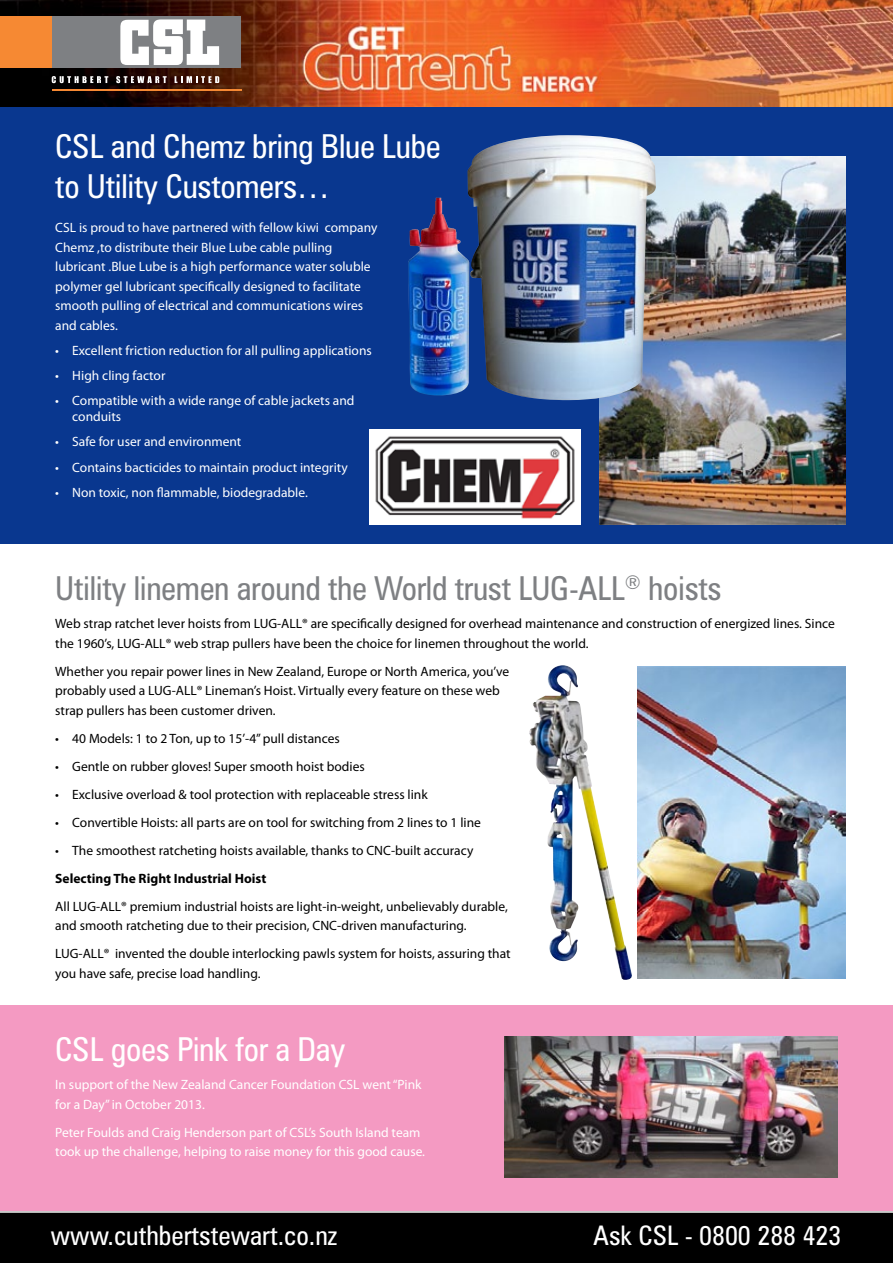
<style>
.page{position:relative;width:893px;height:1263px;background:#fff}
.page>*{position:absolute;margin:0;border:0;box-sizing:border-box;transform-origin:0 0}
.t1{font:condensed 33px/39.6px "Zurich BT";letter-spacing:-.01em;color:#fff}
.t2{font:condensed 33px "Zurich BT";letter-spacing:-.01em;color:#7e8083}
.t3{font:condensed 27px "Zurich BT";color:#fff}
.t4{font:13.5px/19.5px "Myriad Pro";color:#000}
.t5{font:13.5px/19.5px "Myriad Pro";color:#fff}
.t6{font:700 13.5px "Myriad Pro";color:#000}
</style>
<div class="page">
<div style="left:0;top:10px;width:893px;height:534px;background:#09378f"></div>
<div style="left:0;top:1006px;width:893px;height:257px;background:#f49ac2"></div>
<div style="left:0;top:1212px;width:893px;height:51px;background:#000"></div>
<hr style="left:0;top:1211px;width:893px;height:2px;background:#fff">
<img style="left:0;top:0;width:893px;height:106px">
<div style="left:52px;top:16px;width:189px;height:52px;background:#7e8083"></div>
<div style="left:0;top:16px;width:52px;height:52px;background:#f68933"></div>
<svg style="left:120px;top:19px;width:99px;height:46px"></svg>
<svg style="left:52px;top:76px;width:56px;height:7px"></svg>
<svg style="left:116px;top:76px;width:51px;height:7px"></svg>
<svg style="left:175px;top:76px;width:44px;height:7px"></svg>
<hr style="left:52px;top:89px;width:189px;height:1px;background:#f68933">
<img style="left:599px;top:156px;width:246px;height:369px">
<img style="left:370px;top:430px;width:211px;height:95px">
<img style="left:637px;top:666px;width:208px;height:313px">
<img style="left:529px;top:665px;width:103px;height:315px">
<img style="left:467px;top:135px;width:189px;height:265px">
<img style="left:408px;top:198px;width:61px;height:197px">
<img style="left:504px;top:1036px;width:334px;height:142px">
<p class="t1" style="left:55px;top:126px;width:387px">CSL and Chemz bring Blue Lube to Utility Customers…</p>
<p class="t5" style="left:55px;top:218px;width:324px">CSL is proud to have partnered with fellow kiwi company Chemz ,to distribute their Blue Lube cable pulling lubricant .Blue Lube is a high performance water soluble polymer gel lubricant specifically designed to facilitate smooth pulling of electrical and communications wires and cables.</p>
<p class="t5" style="left:55px;top:341px;width:318px">• Excellent friction reduction for all pulling applications</p>
<p class="t5" style="left:55px;top:366px;width:112px">• High cling factor</p>
<p class="t5" style="left:72px;top:392px;width:284px;line-height:16.5px;text-indent:-17px">• Compatible with a wide range of cable jackets and conduits</p>
<p class="t5" style="left:55px;top:432px;width:188px">• Safe for user and environment</p>
<p class="t5" style="left:55px;top:457px;width:294px">• Contains bacticides to maintain product integrity</p>
<p class="t5" style="left:55px;top:482px;width:254px">• Non toxic, non flammable, biodegradable.</p>
<p class="t2" style="left:55px;top:568px;width:668px">Utility linemen around the World trust LUG-ALL<sup>®</sup> hoists</p>
<p class="t4" style="left:55px;top:614px;width:781px">Web strap ratchet lever hoists from LUG-ALL® are specifically designed for overhead maintenance and construction of energized lines. Since the 1960’s, LUG-ALL® web strap pullers have been the choice for linemen throughout the world.</p>
<p class="t4" style="left:55px;top:662px;width:455px">Whether you repair power lines in New Zealand, Europe or North America, you’ve probably used a LUG-ALL® Lineman’s Hoist. Virtually every feature on these web strap pullers has been customer driven.</p>
<p class="t4" style="left:55px;top:729px;width:286px">• 40 Models: 1 to 2 Ton, up to 15’-4”pull distances</p>
<p class="t4" style="left:55px;top:757px;width:311px">• Gentle on rubber gloves! Super smooth hoist bodies</p>
<p class="t4" style="left:55px;top:785px;width:374px">• Exclusive overload &amp; tool protection with replaceable stress link</p>
<p class="t4" style="left:55px;top:813px;width:427px">• Convertible Hoists: all parts are on tool for switching from 2 lines to 1 line</p>
<p class="t4" style="left:55px;top:841px;width:420px">• The smoothest ratcheting hoists available, thanks to CNC-built accuracy</p>
<p class="t6" style="left:55px;top:870px;width:213px">Selecting The Right Industrial Hoist</p>
<p class="t4" style="left:55px;top:897px;width:454px">All LUG-ALL® premium industrial hoists are light-in-weight, unbelievably durable, and smooth ratcheting due to their precision, CNC-driven manufacturing.</p>
<p class="t4" style="left:55px;top:944px;width:457px">LUG-ALL® invented the double interlocking pawls system for hoists, assuring that you have safe, precise load handling.</p>
<p class="t1" style="left:55px;top:1029px;width:292px">CSL goes Pink for a Day</p>
<p class="t5" style="left:55px;top:1075px;width:368px">In support of the New Zealand Cancer Foundation CSL went“Pink for a Day”in October 2013.</p>
<p class="t5" style="left:55px;top:1123px;width:371px">Peter Foulds and Craig Henderson part of CSL’s South Island team took up the challenge, helping to raise money for this good cause.</p>
<p class="t3" style="left:51px;top:1219px;width:288px">www.cuthbertstewart.co.nz</p>
<p class="t3" style="left:593px;top:1219px;width:250px">Ask CSL - 0800 288 423</p>
</div>
